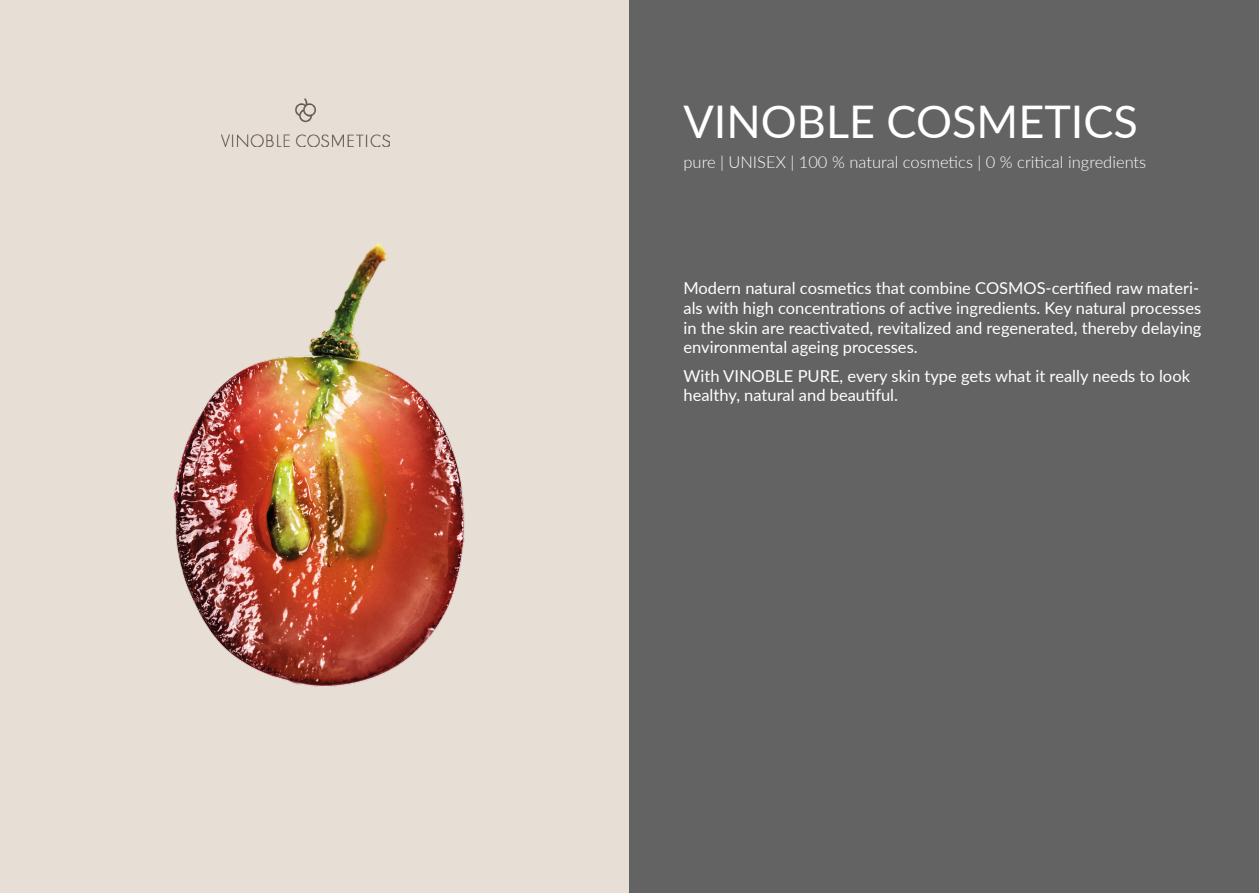
<style>
.page{position:relative;width:1259px;height:893px;background:#fff}
.page>*{position:absolute;margin:0;border:0;box-sizing:border-box;transform-origin:0 0}
.t1{font:45px "Lato";color:#fff}
.t2{font:16.5px/19.8px "Lato";color:#fff}
.t3{font:300 16.5px "Lato";color:#fff}
</style>
<div class="page">
<div style="left:0;top:0;width:661px;height:893px;background:#e7ded6"></div>
<img style="left:173px;top:243px;width:292px;height:444px">
<div style="left:629px;top:0;width:630px;height:893px;background:#646363"></div>
<img style="left:222px;top:99px;width:167px;height:48px">
<h1 class="t1" style="left:683px;top:94px;width:456px">VINOBLE COSMETICS</h1>
<p class="t3" style="left:683px;top:152px;width:464px">pure | UNISEX | 100 % natural cosmetics | 0 % critical ingredients</p>
<p class="t2" style="left:683px;top:278px;width:519px">Modern natural cosmetics that combine COSMOS-certified raw materi&shy;als with high concentrations of active ingredients. Key natural processes in the skin are reactivated, revitalized and regenerated, thereby delaying environmental ageing processes.</p>
<p class="t2" style="left:683px;top:365px;width:508px">With VINOBLE PURE, every skin type gets what it really needs to look healthy, natural and beautiful.</p>
</div>
